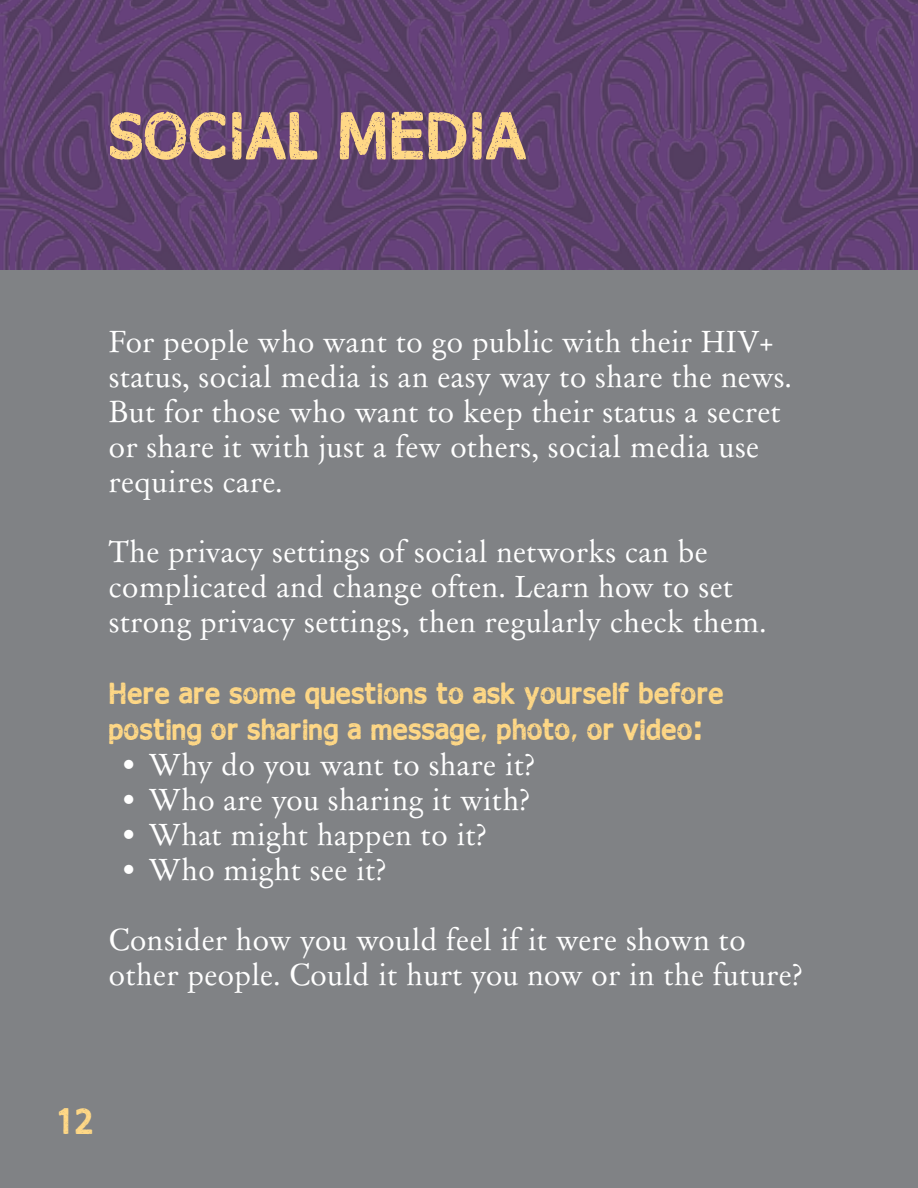
<style>
.page{position:relative;width:918px;height:1188px;background:#fff}
.page>*{position:absolute;margin:0;border:0;box-sizing:border-box;transform-origin:0 0}
.t1{font:66px "Good bye lullaby";letter-spacing:-.01em;color:#ffd886}
.t2{font:36px "Good bye lullaby";color:#ffd886}
.t3{font:30px/36px "Good bye lullaby";color:#ffd886}
.t4{font:29.4px/35.1px "Day Roman";color:#fff}
</style>
<div class="page">
<div style="left:0;top:270px;width:918px;height:918px;background:#808285"></div>
<img style="left:0;top:0;width:918px;height:270px">
<h1 class="t1" style="left:108px;top:103px;width:422px">SOCIAL MEDIA</h1>
<p class="t4" style="left:108px;top:324px;width:685px">For people who want to go public with their HIV+ status, social media is an easy way to share the news.<br>But for those who want to keep their status a secret or share it with just a few others, social media use requires care.</p>
<p class="t4" style="left:108px;top:534px;width:660px">The privacy settings of social networks can be complicated and change often. Learn how to set strong privacy settings, then regularly check them.</p>
<p class="t3" style="left:108px;top:675px;width:617px">Here are some questions to ask yourself before posting or sharing a message, photo, or video:</p>
<p class="t4" style="left:122px;top:747px;width:414px">• Why do you want to share it?</p>
<p class="t4" style="left:122px;top:782px;width:410px">• Who are you sharing it with?</p>
<p class="t4" style="left:122px;top:817px;width:366px">• What might happen to it?</p>
<p class="t4" style="left:122px;top:852px;width:266px">• Who might see it?</p>
<p class="t4" style="left:108px;top:922px;width:696px">Consider how you would feel if it were shown to other people. Could it hurt you now or in the future?</p>
<p class="t2" style="left:54px;top:1103px;width:41px">12</p>
</div>
